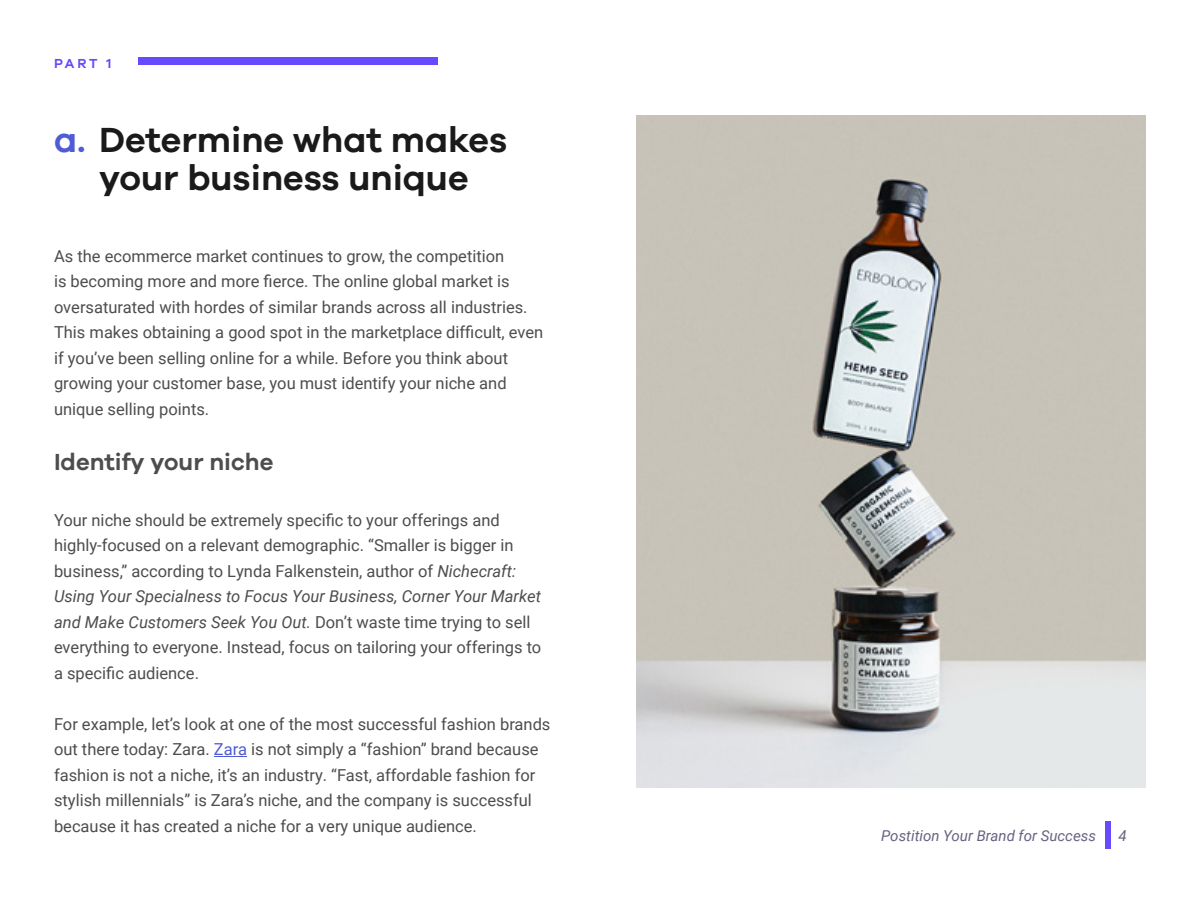
<style>
.page{position:relative;width:1200px;height:900px;background:#fff}
.page>*{position:absolute;margin:0;border:0;box-sizing:border-box;transform-origin:0 0}
.t1{font:600 36px/39px "Galano Grotesque";color:#1a1a1a;text-align:center}
.t2{font:600 24px "Galano Grotesque";color:#4d4d4d}
.t3{font:16.5px/25.5px "Roboto";color:#4d4d4d}
.t4{font:italic 15px "Roboto";color:#676281}
.t5{font:600 13.5px "Galano Grotesque";color:#654bfb}
.s1{color:#4f5cd6}
.s2{font-style:italic}
</style>
<div class="page">
<div style="left:1105px;top:822px;width:6px;height:27px;background:#654bfb"></div>
<div style="left:138px;top:58px;width:300px;height:7px;background:#654bfb"></div>
<hr style="left:214px;top:756px;width:33px;height:1px;background:#4f5cd6">
<img style="left:636px;top:116px;width:510px;height:672px">
<p class="t5" style="left:54px;top:55px;width:59px">PART 1</p>
<h1 class="t1" style="left:54px;top:119px;width:455px"><span class="s1">a.</span> Determine what makes your business unique</h1>
<p class="t3" style="left:54px;top:243px;width:491px">As the ecommerce market continues to grow, the competition<br>is becoming more and more fierce. The online global market is oversaturated with hordes of similar brands across all industries.<br>This makes obtaining a good spot in the marketplace difficult, even if you’ve been selling online for a while. Before you think about growing your customer base, you must identify your niche and unique selling points.</p>
<h2 class="t2" style="left:54px;top:448px;width:221px">Identify your niche</h2>
<p class="t3" style="left:54px;top:507px;width:489px">Your niche should be extremely specific to your offerings and highly-focused on a relevant demographic. “Smaller is bigger in business,” according to Lynda Falkenstein, author of <span class="s2">Nichecraft:<br>Using Your Specialness to Focus Your Business, Corner Your Market and Make Customers Seek You Out.</span> Don’t waste time trying to sell everything to everyone. Instead, focus on tailoring your offerings to a specific audience.</p>
<p class="t3" style="left:54px;top:711px;width:498px">For example, let’s look at one of the most successful fashion brands out there today: Zara. <span class="s1">Zara</span> is not simply a “fashion” brand because fashion is not a niche, it’s an industry. “Fast, affordable fashion for stylish millennials” is Zara’s niche, and the company is successful because it has created a niche for a very unique audience.</p>
<p class="t4" style="left:881px;top:825px;width:216px">Postition Your Brand for Success</p>
<p class="t4" style="left:1119px;top:825px;width:10px">4</p>
</div>
